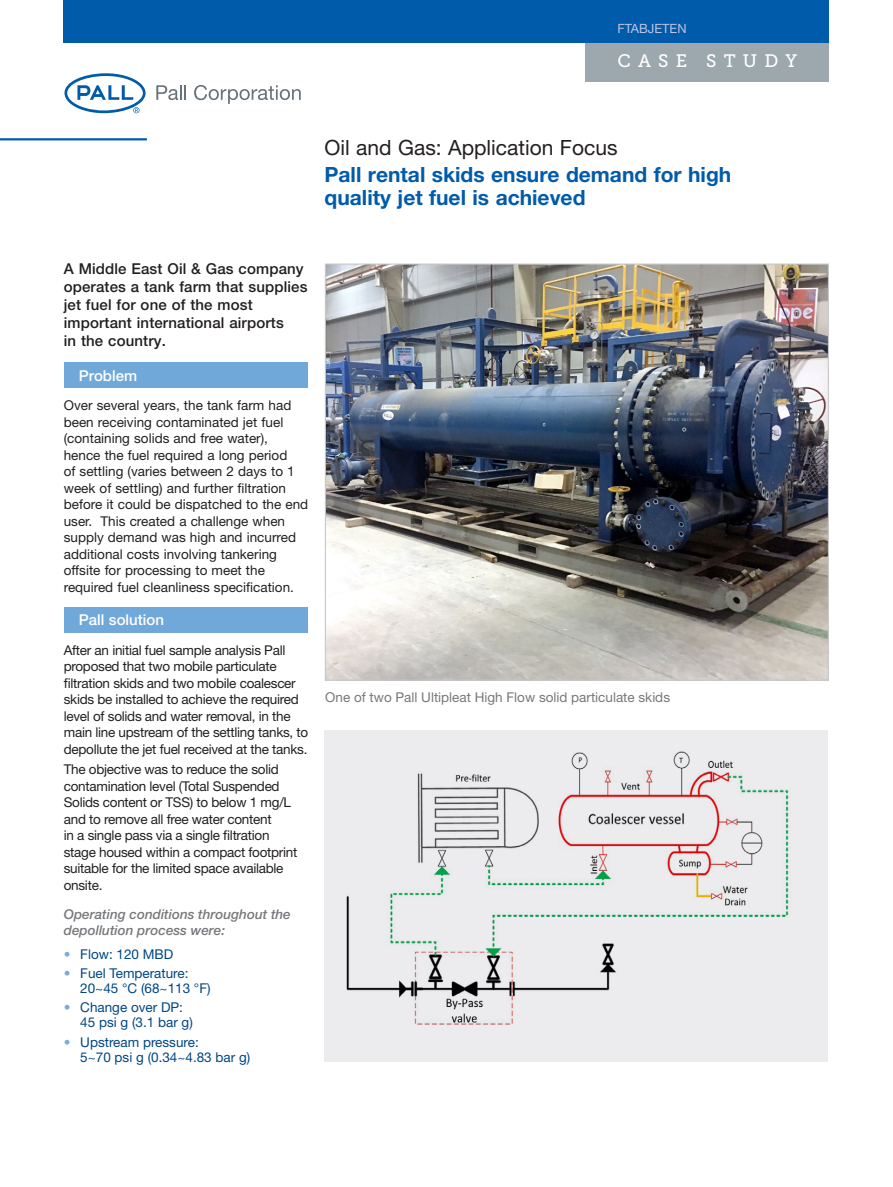
<style>
.page{position:relative;width:893px;height:1187px;background:#fff}
.page>*{position:absolute;margin:0;border:0;box-sizing:border-box;transform-origin:0 0}
._03_TITLE{font:700 21px/22.5px "Helvetica Neue LT Std";color:#015bab}
._03_TITLE-2{font:21px "Helvetica Neue LT Std";color:#231f20}
.t1{font:18px "Museo Slab 500";letter-spacing:.4em;color:#fff}
._03_TITLE-3{font:500 15px/18px "Helvetica Neue LT Std";letter-spacing:.01em;color:#231f20}
._03_BULLETED_TEXT{font:500 15px "Helvetica Neue LT Std";color:#fff}
._03_BULLETED_TEXT-2{font:13.5px/16.5px "Helvetica Neue LT Std";letter-spacing:-.02em;color:#231f20}
._03_BULLETED_TEXT-3{font:13.5px/16.5px "Helvetica Neue LT Std";color:#231f20}
.t2{font:13.5px/15px "Helvetica Neue LT Std";color:#004684}
.t3{font:italic 500 13.5px/16.5px "Helvetica Neue LT Std";color:#76787b}
.t4{font:13.5px "Helvetica Neue LT Std";color:#76787b}
.t5{font:12.75px "Helvetica Neue LT Std";color:#bac4e3}
.s1{color:#78acdc}
</style>
<div class="page">
<div style="left:64px;top:362px;width:244px;height:25px;background:#70a8da"></div>
<div style="left:64px;top:607px;width:244px;height:26px;background:#70a8da"></div>
<div style="left:585px;top:36px;width:244px;height:45px;background:#9da7ae"></div>
<svg style="left:156px;top:85px;width:30px;height:15px"></svg>
<svg style="left:194px;top:85px;width:107px;height:19px"></svg>
<svg style="left:64px;top:73px;width:82px;height:40px"></svg>
<hr style="left:0;top:138px;width:147px;height:2px;background:#015bab">
<div style="left:64px;top:0;width:765px;height:42px;background:#015bab"></div>
<img style="left:327px;top:265px;width:500px;height:413px">
<div style="left:325px;top:730px;width:503px;height:331px;background:#ececee"></div>
<img style="left:346px;top:751px;width:443px;height:274px">
<p class="t5" style="left:617px;top:21px;width:71px">FTABJETEN</p>
<p class="t1" style="left:617px;top:51px;width:181px">CASE STUDY</p>
<p class="_03_TITLE-2" style="left:325px;top:135px;width:294px">Oil and Gas: Application Focus</p>
<p class="_03_TITLE" style="left:325px;top:163px;width:408px">Pall rental skids ensure demand for high quality jet fuel is achieved</p>
<p class="_03_TITLE-3" style="left:64px;top:260px;width:245px">A Middle East Oil &amp; Gas company operates a tank farm that supplies jet fuel for one of the most important international airports<br>in the country.</p>
<p class="_03_BULLETED_TEXT" style="left:79px;top:366px;width:60px">Problem</p>
<p class="_03_BULLETED_TEXT-3" style="left:64px;top:397px;width:246px">Over several years, the tank farm had been receiving contaminated jet fuel (containing solids and free water),<br>hence the fuel required a long period<br>of settling (varies between 2 days to 1 week of settling) and further filtration before it could be dispatched to the end user. This created a challenge when supply demand was high and incurred additional costs involving tankering offsite for processing to meet the required fuel cleanliness specification.</p>
<p class="_03_BULLETED_TEXT" style="left:79px;top:611px;width:87px">Pall solution</p>
<p class="_03_BULLETED_TEXT-2" style="left:64px;top:641px;width:246px">After an initial fuel sample analysis Pall proposed that two mobile particulate filtration skids and two mobile coalescer skids be installed to achieve the required level of solids and water removal, in the main line upstream of the settling tanks, to depollute the jet fuel received at the tanks.</p>
<p class="_03_BULLETED_TEXT-2" style="left:64px;top:761px;width:235px">The objective was to reduce the solid contamination level (Total Suspended Solids content or TSS) to below 1 mg/L and to remove all free water content<br>in a single pass via a single filtration stage housed within a compact footprint suitable for the limited space available onsite.</p>
<p class="t3" style="left:64px;top:905px;width:229px">Operating conditions throughout the depollution process were:</p>
<p class="t2" style="left:64px;top:946px;width:111px"><span class="s1">•</span> Flow: 120 MBD</p>
<p class="t2" style="left:80px;top:965px;width:132px;text-indent:-16px"><span class="s1">•</span> Fuel Temperature:<br>20~45 °C (68~113 °F)</p>
<p class="t2" style="left:80px;top:999px;width:114px;text-indent:-16px"><span class="s1">•</span> Change over DP:<br>45 psi g (3.1 bar g)</p>
<p class="t2" style="left:80px;top:1034px;width:172px;text-indent:-16px"><span class="s1">•</span> Upstream pressure:<br>5~70 psi g (0.34~4.83 bar g)</p>
<p class="t4" style="left:325px;top:689px;width:346px">One of two Pall Ultipleat High Flow solid particulate skids</p>
</div>
